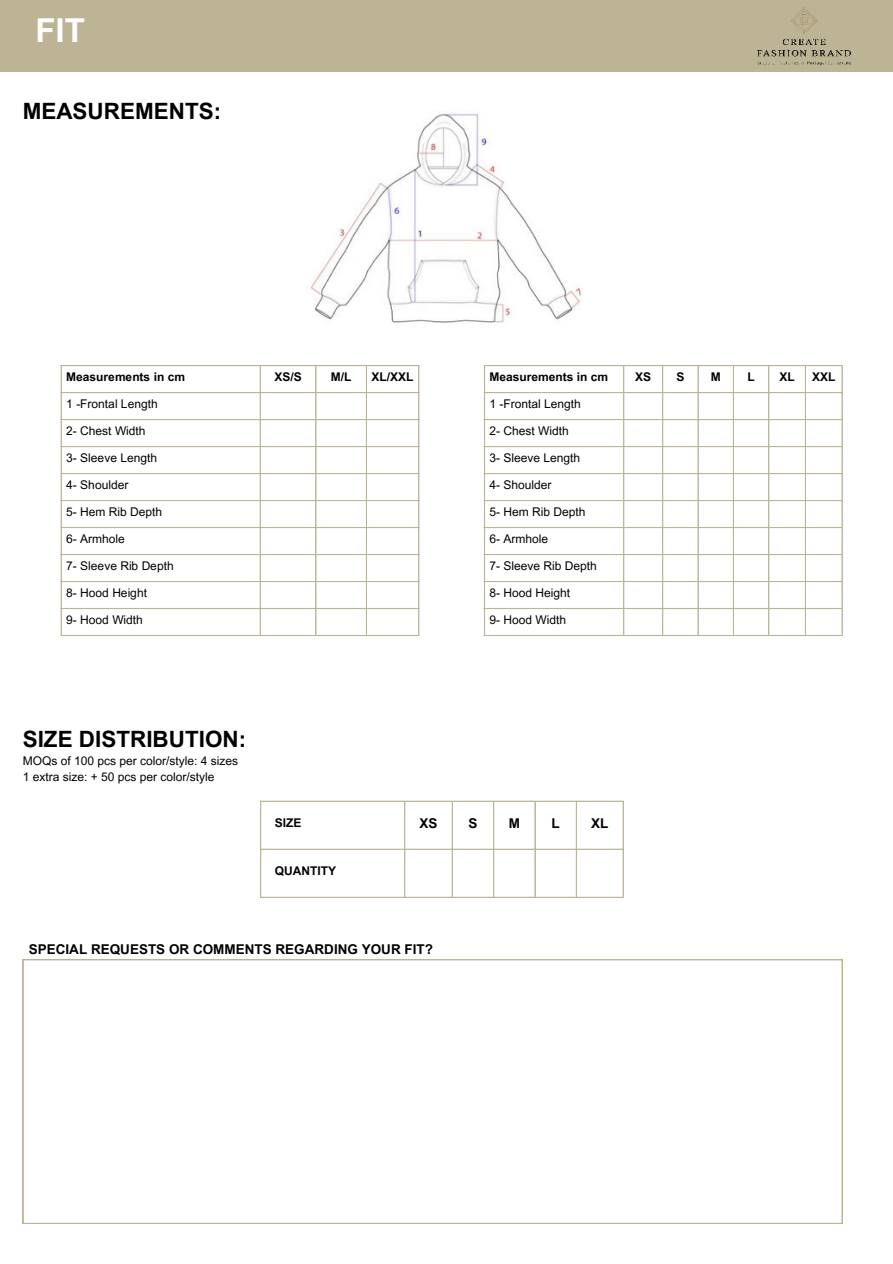
<style>
.page{position:relative;width:893px;height:1264px;background:#fff}
.page>*{position:absolute;margin:0;border:0;box-sizing:border-box;transform-origin:0 0}
.t1{font:700 33px "Arial MT Pro";color:#fff}
.t2{font:700 22.5px "Arial MT Pro";color:#000}
.t3{font:700 13.5px "Arial MT Pro";color:#000}
.t4{font:12px/16px "Arial MT Pro";color:#000}
.t5{font:700 12px "Arial MT Pro";color:#000}
</style>
<div class="page">
<div style="left:0;top:0;width:892px;height:72px;background:#bdb495"></div>
<img style="left:757px;top:7px;width:95px;height:59px">
<hr style="left:484px;top:366px;width:1px;height:269px;background:#bdb495">
<hr style="left:623px;top:366px;width:1px;height:269px;background:#bdb495">
<hr style="left:662px;top:366px;width:1px;height:269px;background:#bdb495">
<hr style="left:697px;top:366px;width:1px;height:269px;background:#bdb495">
<hr style="left:732px;top:366px;width:2px;height:269px;background:#bdb495">
<hr style="left:768px;top:366px;width:1px;height:269px;background:#bdb495">
<hr style="left:804px;top:366px;width:2px;height:269px;background:#bdb495">
<hr style="left:841px;top:366px;width:1px;height:269px;background:#bdb495">
<hr style="left:484px;top:365px;width:358px;height:1px;background:#bdb495">
<hr style="left:484px;top:392px;width:358px;height:1px;background:#bdb495">
<hr style="left:484px;top:419px;width:358px;height:1px;background:#bdb495">
<hr style="left:484px;top:446px;width:358px;height:1px;background:#bdb495">
<hr style="left:484px;top:473px;width:358px;height:1px;background:#bdb495">
<hr style="left:484px;top:500px;width:358px;height:1px;background:#bdb495">
<hr style="left:484px;top:527px;width:358px;height:1px;background:#bdb495">
<hr style="left:484px;top:554px;width:358px;height:1px;background:#bdb495">
<hr style="left:484px;top:581px;width:358px;height:1px;background:#bdb495">
<hr style="left:484px;top:608px;width:358px;height:1px;background:#bdb495">
<hr style="left:484px;top:635px;width:358px;height:1px;background:#bdb495">
<hr style="left:61px;top:366px;width:1px;height:269px;background:#bdb495">
<hr style="left:260px;top:366px;width:1px;height:269px;background:#bdb495">
<hr style="left:315px;top:366px;width:1px;height:269px;background:#bdb495">
<hr style="left:366px;top:366px;width:1px;height:269px;background:#bdb495">
<hr style="left:418px;top:366px;width:1px;height:269px;background:#bdb495">
<hr style="left:61px;top:365px;width:358px;height:1px;background:#bdb495">
<hr style="left:61px;top:392px;width:358px;height:1px;background:#bdb495">
<hr style="left:61px;top:419px;width:358px;height:1px;background:#bdb495">
<hr style="left:61px;top:446px;width:358px;height:1px;background:#bdb495">
<hr style="left:61px;top:473px;width:358px;height:1px;background:#bdb495">
<hr style="left:61px;top:500px;width:358px;height:1px;background:#bdb495">
<hr style="left:61px;top:527px;width:358px;height:1px;background:#bdb495">
<hr style="left:61px;top:554px;width:358px;height:1px;background:#bdb495">
<hr style="left:61px;top:581px;width:358px;height:1px;background:#bdb495">
<hr style="left:61px;top:608px;width:358px;height:1px;background:#bdb495">
<hr style="left:61px;top:635px;width:358px;height:1px;background:#bdb495">
<img style="left:310px;top:111px;width:271px;height:213px">
<hr style="left:260px;top:801px;width:1px;height:95px;background:#bdb495">
<hr style="left:404px;top:801px;width:1px;height:95px;background:#bdb495">
<hr style="left:451px;top:801px;width:2px;height:95px;background:#bdb495">
<hr style="left:493px;top:801px;width:1px;height:95px;background:#bdb495">
<hr style="left:534px;top:801px;width:1px;height:95px;background:#bdb495">
<hr style="left:575px;top:801px;width:2px;height:95px;background:#bdb495">
<hr style="left:622px;top:801px;width:1px;height:95px;background:#bdb495">
<hr style="left:260px;top:800px;width:363px;height:1px;background:#bdb495">
<hr style="left:260px;top:848px;width:363px;height:1px;background:#bdb495">
<hr style="left:260px;top:896px;width:363px;height:1px;background:#bdb495">
<svg style="left:23px;top:959px;width:819px;height:264px"></svg>
<h1 class="t1" style="left:35px;top:11px;width:51px">FIT</h1>
<h2 class="t2" style="left:23px;top:98px;width:200px">MEASUREMENTS:</h2>
<p class="t5" style="left:66px;top:369px;width:120px">Measurements in cm</p>
<p class="t5" style="left:274px;top:369px;width:29px">XS/S</p>
<p class="t5" style="left:331px;top:369px;width:22px">M/L</p>
<p class="t5" style="left:371px;top:369px;width:43px">XL/XXL</p>
<p class="t4" style="left:66px;top:396px;width:93px">1 -Frontal Length</p>
<p class="t4" style="left:66px;top:423px;width:81px">2- Chest Width</p>
<p class="t4" style="left:66px;top:450px;width:92px">3- Sleeve Length</p>
<p class="t4" style="left:66px;top:477px;width:63px">4- Shoulder</p>
<p class="t4" style="left:66px;top:504px;width:97px">5- Hem Rib Depth</p>
<p class="t4" style="left:66px;top:531px;width:60px">6- Armhole</p>
<p class="t4" style="left:66px;top:558px;width:109px">7- Sleeve Rib Depth</p>
<p class="t4" style="left:66px;top:585px;width:82px">8- Hood Height</p>
<p class="t4" style="left:66px;top:612px;width:78px">9- Hood Width</p>
<h2 class="t2" style="left:23px;top:726px;width:225px">SIZE DISTRIBUTION:</h2>
<p class="t4" style="left:23px;top:753px;width:217px">MOQs of 100 pcs per color/style: 4 sizes<br>1 extra size: + 50 pcs per color/style</p>
<p class="t5" style="left:489px;top:369px;width:120px">Measurements in cm</p>
<p class="t5" style="left:635px;top:369px;width:17px">XS</p>
<p class="t5" style="left:676px;top:369px;width:9px">S</p>
<p class="t5" style="left:710px;top:369px;width:11px">M</p>
<p class="t5" style="left:747px;top:369px;width:9px">L</p>
<p class="t5" style="left:779px;top:369px;width:17px">XL</p>
<p class="t5" style="left:812px;top:369px;width:25px">XXL</p>
<p class="t4" style="left:489px;top:396px;width:93px">1 -Frontal Length</p>
<p class="t4" style="left:489px;top:423px;width:81px">2- Chest Width</p>
<p class="t4" style="left:489px;top:450px;width:92px">3- Sleeve Length</p>
<p class="t4" style="left:489px;top:477px;width:63px">4- Shoulder</p>
<p class="t4" style="left:489px;top:504px;width:97px">5- Hem Rib Depth</p>
<p class="t4" style="left:489px;top:531px;width:60px">6- Armhole</p>
<p class="t4" style="left:489px;top:558px;width:109px">7- Sleeve Rib Depth</p>
<p class="t4" style="left:489px;top:585px;width:82px">8- Hood Height</p>
<p class="t4" style="left:489px;top:612px;width:78px">9- Hood Width</p>
<p class="t5" style="left:275px;top:816px;width:28px">SIZE</p>
<p class="t3" style="left:419px;top:815px;width:19px">XS</p>
<p class="t3" style="left:468px;top:815px;width:10px">S</p>
<p class="t3" style="left:508px;top:815px;width:13px">M</p>
<p class="t3" style="left:551px;top:815px;width:10px">L</p>
<p class="t3" style="left:591px;top:815px;width:19px">XL</p>
<p class="t5" style="left:275px;top:864px;width:63px">QUANTITY</p>
<p class="t3" style="left:29px;top:941px;width:405px">SPECIAL REQUESTS OR COMMENTS REGARDING YOUR FIT?</p>
</div>
